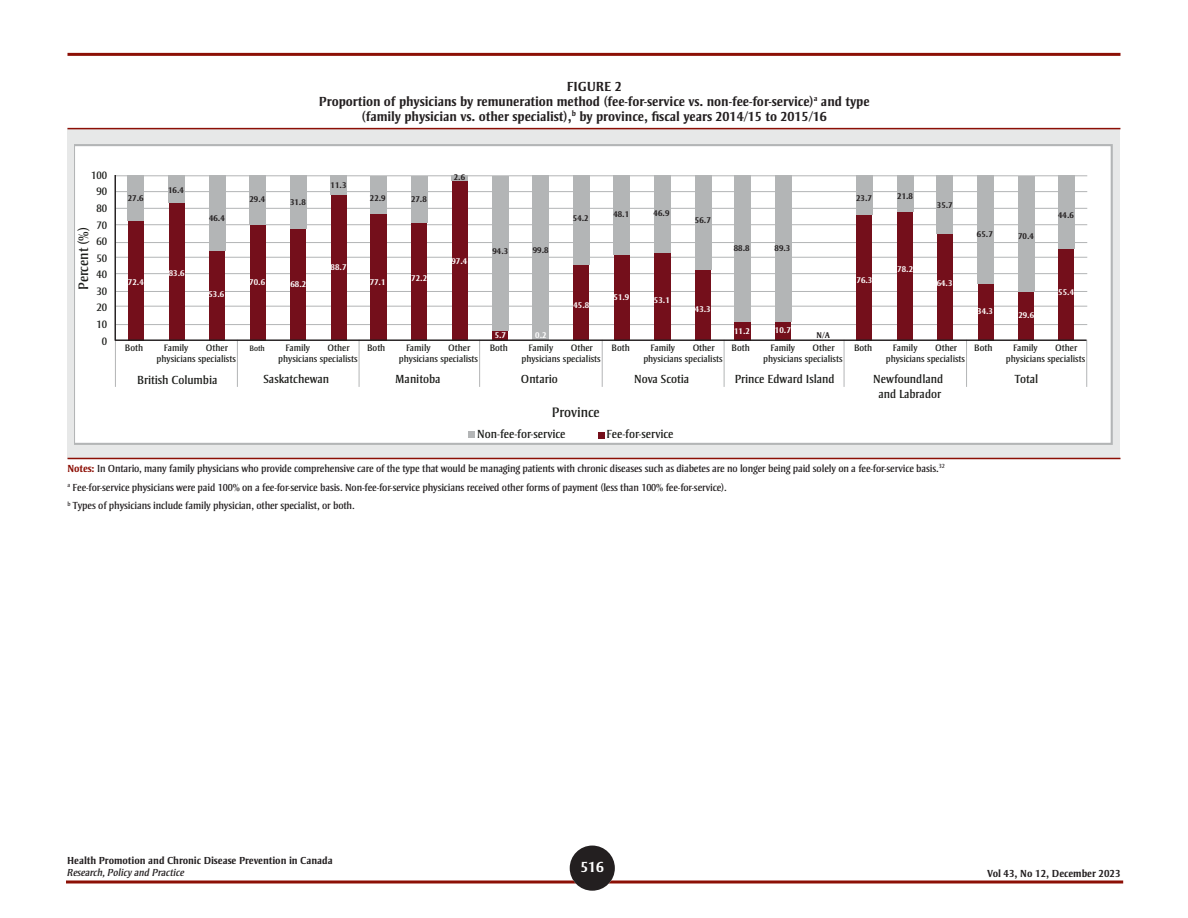
<style>
.page{position:relative;width:1188px;height:918px;background:#fff}
.page>*{position:absolute;margin:0;border:0;box-sizing:border-box;transform-origin:0 0}
.t1{font:700 15px "Strayhorn MT Std";color:#fff}
.t2{font:14.1px "Strayhorn MT Std";color:#1c1d1a}
.Tableau_titre{font:700 13.5px/15px "Strayhorn MT Std";color:#231f20;text-align:center}
.t3{font:12px/14.4px "Strayhorn MT Std";color:#1c1d1a;text-align:center}
.t4{font:11.1px/16.5px "Strayhorn MT Std";color:#1c1d1a;text-align:right}
.Note_tableau{font:10.5px "Strayhorn MT Std";letter-spacing:-.01em;color:#231f20}
.t5{font:700 10.5px "Strayhorn MT Std";color:#231f20}
.t6{font:italic 10.5px "Strayhorn MT Std";color:#231f20}
.t7{font:9.6px/11.4px "Strayhorn MT Std";color:#1c1d1a}
.t8{font:700 8.55px "Strayhorn MT Std";color:#221e1f}
.t9{font:700 8.55px "Strayhorn MT Std";color:#fff}
.t10{font:8.1px "Strayhorn MT Std";color:#1c1d1a}
.s1{font-weight:700;color:#8c0f05}
</style>
<div class="page">
<hr style="left:68px;top:53px;width:1052px;height:3px;background:#8c0f05">
<svg style="left:66px;top:880px;width:1057px;height:4px;background:#a84a43"></svg>
<div style="left:570px;top:846px;width:45px;height:45px;background:#231f20;border-radius:50%"></div>
<div style="left:68px;top:128px;width:1052px;height:330px;background:#e7e8e8"></div>
<hr style="left:68px;top:128px;width:1052px;height:1px;background:#8c0f05">
<hr style="left:68px;top:458px;width:1052px;height:1px;background:#8c0f05">
<div style="left:75px;top:144px;width:1038px;height:301px;background:#fff"></div>
<svg style="left:598px;top:432px;width:6px;height:6px"></svg>
<svg style="left:469px;top:432px;width:6px;height:6px"></svg>
<hr style="left:237px;top:340px;width:1px;height:47px;background:#b3b5b6">
<hr style="left:115px;top:340px;width:1px;height:47px;background:#b3b5b6">
<hr style="left:359px;top:340px;width:1px;height:47px;background:#b3b5b6">
<hr style="left:479px;top:340px;width:1px;height:47px;background:#b3b5b6">
<hr style="left:602px;top:340px;width:1px;height:47px;background:#b3b5b6">
<hr style="left:724px;top:340px;width:1px;height:47px;background:#b3b5b6">
<hr style="left:844px;top:340px;width:1px;height:47px;background:#b3b5b6">
<hr style="left:966px;top:340px;width:1px;height:47px;background:#b3b5b6">
<hr style="left:1086px;top:340px;width:1px;height:47px;background:#b3b5b6">
<svg style="left:114px;top:174px;width:974px;height:168px;background:#cfbbbe"></svg>
<p class="Tableau_titre" style="left:319px;top:79px;width:552px">FIGURE 2<br>Proportion of physicians by remuneration method (fee-for-service vs. non-fee-for-service)<sup>a</sup> and type (family physician vs. other specialist),<sup>b</sup> by province, fiscal years 2014/15 to 2015/16</p>
<p class="t4" style="left:91px;top:167px;width:18px">100<br>90<br>80<br>70<br>60<br>50<br>40<br>30<br>20<br>10<br>0</p>
<p class="t2" style="left:75px;top:290px;width:64px;rotate:-90deg">Percent (%)</p>
<p class="t8" style="left:128px;top:193px;width:17px">27.6</p>
<p class="t9" style="left:128px;top:277px;width:17px">72.4</p>
<p class="t8" style="left:168px;top:186px;width:17px">16.4</p>
<p class="t9" style="left:169px;top:268px;width:17px">83.6</p>
<p class="t8" style="left:209px;top:213px;width:17px">46.4</p>
<p class="t9" style="left:209px;top:290px;width:17px">53.6</p>
<p class="t8" style="left:249px;top:195px;width:17px">29.4</p>
<p class="t8" style="left:290px;top:197px;width:17px">31.8</p>
<p class="t9" style="left:249px;top:277px;width:17px">70.6</p>
<p class="t9" style="left:290px;top:279px;width:17px">68.2</p>
<p class="t8" style="left:331px;top:180px;width:17px">11.3</p>
<p class="t8" style="left:370px;top:193px;width:17px">22.9</p>
<p class="t8" style="left:411px;top:194px;width:17px">27.8</p>
<p class="t9" style="left:331px;top:262px;width:17px">88.7</p>
<p class="t9" style="left:370px;top:277px;width:17px">77.1</p>
<p class="t9" style="left:411px;top:273px;width:17px">72.2</p>
<p class="t8" style="left:454px;top:172px;width:13px">2.6</p>
<p class="t9" style="left:452px;top:256px;width:17px">97.4</p>
<p class="t8" style="left:493px;top:246px;width:17px">94.3</p>
<p class="t8" style="left:533px;top:245px;width:17px">99.8</p>
<p class="t9" style="left:495px;top:330px;width:13px">5.7</p>
<p class="t9" style="left:535px;top:330px;width:13px">0.2</p>
<p class="t8" style="left:573px;top:214px;width:17px">54.2</p>
<p class="t8" style="left:613px;top:209px;width:17px">48.1</p>
<p class="t8" style="left:654px;top:208px;width:17px">46.9</p>
<p class="t9" style="left:573px;top:301px;width:17px">45.8</p>
<p class="t9" style="left:614px;top:292px;width:17px">51.9</p>
<p class="t9" style="left:654px;top:295px;width:17px">53.1</p>
<p class="t8" style="left:695px;top:216px;width:17px">56.7</p>
<p class="t9" style="left:695px;top:304px;width:17px">43.3</p>
<p class="t8" style="left:734px;top:243px;width:17px">88.8</p>
<p class="t8" style="left:775px;top:243px;width:17px">89.3</p>
<p class="t9" style="left:734px;top:326px;width:17px">11.2</p>
<p class="t9" style="left:775px;top:326px;width:17px">10.7</p>
<p class="t8" style="left:817px;top:330px;width:15px">N/A</p>
<p class="t8" style="left:856px;top:193px;width:17px">23.7</p>
<p class="t8" style="left:897px;top:191px;width:17px">21.8</p>
<p class="t9" style="left:857px;top:276px;width:17px">76.3</p>
<p class="t9" style="left:897px;top:264px;width:17px">78.2</p>
<p class="t8" style="left:937px;top:200px;width:17px">35.7</p>
<p class="t9" style="left:937px;top:278px;width:17px">64.3</p>
<p class="t8" style="left:977px;top:229px;width:17px">65.7</p>
<p class="t8" style="left:1018px;top:231px;width:17px">70.4</p>
<p class="t9" style="left:977px;top:306px;width:17px">34.3</p>
<p class="t9" style="left:1018px;top:310px;width:17px">29.6</p>
<p class="t8" style="left:1058px;top:210px;width:17px">44.6</p>
<p class="t9" style="left:1058px;top:287px;width:17px">55.4</p>
<p class="t7" style="left:125px;top:342px;width:20px">Both</p>
<p class="t7" style="left:157px;top:342px;width:81px;text-indent:7px">Family<br>physicians specialists</p>
<p class="t7" style="left:206px;top:342px;width:24px">Other</p>
<p class="t3" style="left:137px;top:373px;width:82px">British Columbia</p>
<p class="t3" style="left:263px;top:372px;width:67px">Saskatchewan</p>
<p class="t3" style="left:395px;top:372px;width:47px">Manitoba</p>
<p class="t3" style="left:521px;top:372px;width:38px">Ontario</p>
<p class="t3" style="left:634px;top:372px;width:57px">Nova Scotia</p>
<p class="t3" style="left:735px;top:372px;width:102px">Prince Edward Island</p>
<p class="t3" style="left:873px;top:372px;width:72px">Newfoundland and Labrador</p>
<p class="t3" style="left:1015px;top:372px;width:25px">Total</p>
<p class="t3" style="left:477px;top:426px;width:90px">Non-fee-for-service</p>
<p class="t10" style="left:249px;top:344px;width:17px">Both</p>
<p class="t7" style="left:278px;top:342px;width:81px;text-indent:7px">Family<br>physicians specialists</p>
<p class="t7" style="left:328px;top:342px;width:24px">Other</p>
<p class="t7" style="left:367px;top:342px;width:20px">Both</p>
<p class="t7" style="left:399px;top:342px;width:81px;text-indent:7px">Family<br>physicians specialists</p>
<p class="t7" style="left:448px;top:342px;width:24px">Other</p>
<p class="t7" style="left:490px;top:342px;width:20px">Both</p>
<p class="t7" style="left:521px;top:342px;width:81px;text-indent:7px">Family<br>physicians specialists</p>
<p class="t7" style="left:571px;top:342px;width:24px">Other</p>
<p class="t7" style="left:612px;top:342px;width:20px">Both</p>
<p class="t7" style="left:643px;top:342px;width:81px;text-indent:7px">Family<br>physicians specialists</p>
<p class="t7" style="left:693px;top:342px;width:24px">Other</p>
<p class="t7" style="left:732px;top:342px;width:20px">Both</p>
<p class="t7" style="left:763px;top:342px;width:81px;text-indent:7px">Family<br>physicians specialists</p>
<p class="t7" style="left:813px;top:342px;width:24px">Other</p>
<p class="t7" style="left:854px;top:342px;width:20px">Both</p>
<p class="t7" style="left:886px;top:342px;width:81px;text-indent:7px">Family<br>physicians specialists</p>
<p class="t7" style="left:935px;top:342px;width:24px">Other</p>
<p class="t7" style="left:974px;top:342px;width:20px">Both</p>
<p class="t7" style="left:1006px;top:342px;width:81px;text-indent:7px">Family<br>physicians specialists</p>
<p class="t7" style="left:1055px;top:342px;width:24px">Other</p>
<p class="t2" style="left:552px;top:404px;width:49px">Province</p>
<p class="t3" style="left:606px;top:427px;width:69px">Fee-for-service</p>
<p class="Note_tableau" style="left:68px;top:462px;width:879px"><span class="s1">Notes:</span> In Ontario, many family physicians who provide comprehensive care of the type that would be managing patients with chronic diseases such as diabetes are no longer being paid solely on a fee-for-service basis.<sup>32</sup></p>
<p class="Note_tableau" style="left:68px;top:481px;width:661px"><sup>a</sup> Fee-for-service physicians were paid 100% on a fee-for-service basis. Non-fee-for-service physicians received other forms of payment (less than 100% fee-for-service).</p>
<p class="Note_tableau" style="left:68px;top:500px;width:289px"><sup>b</sup> Types of physicians include family physician, other specialist, or both.</p>
<p class="t5" style="left:67px;top:855px;width:267px">Health Promotion and Chronic Disease Prevention in Canada</p>
<p class="t6" style="left:67px;top:867px;width:119px">Research, Policy and Practice</p>
<p class="t5" style="left:987px;top:867px;width:135px">Vol 43, No 12, December 2023</p>
<h1 class="t1" style="left:580px;top:858px;width:25px">516</h1>
</div>
